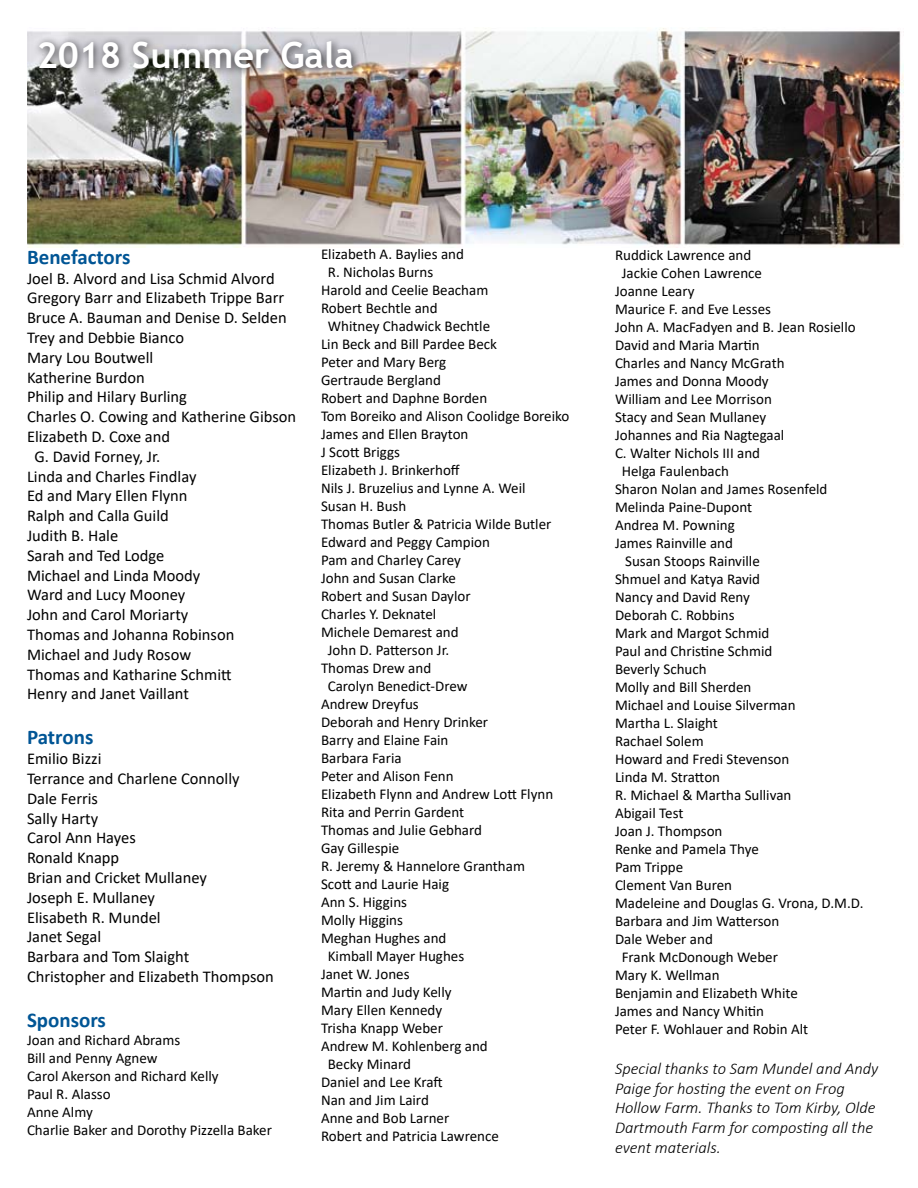
<style>
.page{position:relative;width:918px;height:1188px;background:#fff}
.page>*{position:absolute;margin:0;border:0;box-sizing:border-box;transform-origin:0 0}
.t1{font:700 36px "Trebuchet MS";color:#fff}
.t2{font:700 21px "Calibri";color:#005595}
.t3{font:16.5px/19.8px "Calibri";color:#000}
.t4{font:italic 300 16.5px/19.8px "Calibri";color:#000}
.t5{font:15px/18px "Calibri";color:#000}
</style>
<div class="page">
<img style="left:27px;top:28px;width:877px;height:219px">
<div style="left:33px;top:35px;width:410px;height:75px;background:#000;opacity:.75"></div>
<h1 class="t1" style="left:37px;top:33px;width:318px">2018 Summer Gala</h1>
<h2 class="t2" style="left:27px;top:242px;width:105px">Benefactors</h2>
<p class="t3" style="left:27px;top:268px;width:249px">Joel B. Alvord and Lisa Schmid Alvord</p>
<p class="t3" style="left:27px;top:288px;width:259px">Gregory Barr and Elizabeth Trippe Barr</p>
<p class="t3" style="left:27px;top:307px;width:261px">Bruce A. Bauman and Denise D. Selden</p>
<p class="t3" style="left:27px;top:327px;width:159px">Trey and Debbie Bianco</p>
<p class="t3" style="left:27px;top:347px;width:128px">Mary Lou Boutwell</p>
<p class="t3" style="left:27px;top:367px;width:119px">Katherine Burdon</p>
<p class="t3" style="left:27px;top:387px;width:162px">Philip and Hilary Burling</p>
<p class="t3" style="left:27px;top:406px;width:271px">Charles O. Cowing and Katherine Gibson</p>
<p class="t3" style="left:27px;top:426px;width:145px">Elizabeth D. Coxe and</p>
<p class="t3" style="left:34px;top:446px;width:127px">G. David Forney, Jr.</p>
<p class="t3" style="left:27px;top:466px;width:171px">Linda and Charles Findlay</p>
<p class="t3" style="left:27px;top:486px;width:162px">Ed and Mary Ellen Flynn</p>
<p class="t3" style="left:27px;top:505px;width:143px">Ralph and Calla Guild</p>
<p class="t3" style="left:27px;top:525px;width:93px">Judith B. Hale</p>
<p class="t3" style="left:27px;top:545px;width:139px">Sarah and Ted Lodge</p>
<p class="t3" style="left:27px;top:565px;width:175px">Michael and Linda Moody</p>
<p class="t3" style="left:27px;top:585px;width:160px">Ward and Lucy Mooney</p>
<p class="t3" style="left:27px;top:604px;width:163px">John and Carol Moriarty</p>
<p class="t3" style="left:27px;top:624px;width:209px">Thomas and Johanna Robinson</p>
<p class="t3" style="left:27px;top:644px;width:166px">Michael and Judy Rosow</p>
<p class="t3" style="left:27px;top:664px;width:206px">Thomas and Katharine Schmitt</p>
<p class="t3" style="left:27px;top:684px;width:164px">Henry and Janet Vaillant</p>
<h2 class="t2" style="left:27px;top:723px;width:68px">Patrons</h2>
<p class="t3" style="left:27px;top:748px;width:248px">Emilio Bizzi<br>Terrance and Charlene Connolly<br>Dale Ferris<br>Sally Harty<br>Carol Ann Hayes<br>Ronald Knapp<br>Brian and Cricket Mullaney<br>Joseph E. Mullaney<br>Elisabeth R. Mundel<br>Janet Segal<br>Barbara and Tom Slaight<br>Christopher and Elizabeth Thompson</p>
<h2 class="t2" style="left:27px;top:1005px;width:81px">Sponsors</h2>
<p class="t5" style="left:27px;top:1031px;width:246px">Joan and Richard Abrams<br>Bill and Penny Agnew<br>Carol Akerson and Richard Kelly<br>Paul R. Alasso<br>Anne Almy<br>Charlie Baker and Dorothy Pizzella Baker</p>
<p class="t5" style="left:321px;top:245px;width:144px">Elizabeth A. Baylies and</p>
<p class="t5" style="left:328px;top:263px;width:107px">R. Nicholas Burns</p>
<p class="t5" style="left:321px;top:281px;width:169px">Harold and Ceelie Beacham</p>
<p class="t5" style="left:321px;top:299px;width:118px">Robert Bechtle and</p>
<p class="t5" style="left:328px;top:317px;width:164px">Whitney Chadwick Bechtle</p>
<p class="t5" style="left:321px;top:335px;width:178px">Lin Beck and Bill Pardee Beck</p>
<p class="t5" style="left:321px;top:353px;width:127px">Peter and Mary Berg</p>
<p class="t5" style="left:321px;top:371px;width:121px">Gertraude Bergland</p>
<p class="t5" style="left:321px;top:389px;width:168px">Robert and Daphne Borden</p>
<p class="t5" style="left:321px;top:407px;width:250px">Tom Boreiko and Alison Coolidge Boreiko</p>
<p class="t5" style="left:321px;top:425px;width:149px">James and Ellen Brayton</p>
<p class="t5" style="left:321px;top:443px;width:81px">J Scott Briggs</p>
<p class="t5" style="left:321px;top:461px;width:140px">Elizabeth J. Brinkerhoff</p>
<p class="t5" style="left:321px;top:479px;width:206px">Nils J. Bruzelius and Lynne A. Weil</p>
<p class="t5" style="left:321px;top:497px;width:87px">Susan H. Bush</p>
<p class="t5" style="left:321px;top:515px;width:232px">Thomas Butler &amp; Patricia Wilde Butler</p>
<p class="t5" style="left:321px;top:533px;width:170px">Edward and Peggy Campion</p>
<p class="t5" style="left:321px;top:551px;width:141px">Pam and Charley Carey</p>
<p class="t5" style="left:321px;top:569px;width:136px">John and Susan Clarke</p>
<p class="t5" style="left:321px;top:587px;width:151px">Robert and Susan Daylor</p>
<p class="t5" style="left:321px;top:605px;width:117px">Charles Y. Deknatel</p>
<p class="t5" style="left:321px;top:623px;width:139px">Michele Demarest and</p>
<p class="t5" style="left:328px;top:641px;width:123px">John D. Patterson Jr.</p>
<p class="t5" style="left:321px;top:659px;width:112px">Thomas Drew and</p>
<p class="t5" style="left:328px;top:677px;width:141px">Carolyn Benedict-Drew</p>
<p class="t5" style="left:321px;top:695px;width:99px">Andrew Dreyfus</p>
<p class="t5" style="left:321px;top:713px;width:169px">Deborah and Henry Drinker</p>
<p class="t5" style="left:321px;top:731px;width:129px">Barry and Elaine Fain</p>
<p class="t5" style="left:321px;top:749px;width:82px">Barbara Faria</p>
<p class="t5" style="left:321px;top:767px;width:134px">Peter and Alison Fenn</p>
<p class="t5" style="left:321px;top:785px;width:234px">Elizabeth Flynn and Andrew Lott Flynn</p>
<p class="t5" style="left:321px;top:803px;width:145px">Rita and Perrin Gardent</p>
<p class="t5" style="left:321px;top:821px;width:163px">Thomas and Julie Gebhard</p>
<p class="t5" style="left:321px;top:839px;width:80px">Gay Gillespie</p>
<p class="t5" style="left:321px;top:857px;width:206px">R. Jeremy &amp; Hannelore Grantham</p>
<p class="t5" style="left:321px;top:875px;width:130px">Scott and Laurie Haig</p>
<p class="t5" style="left:321px;top:893px;width:88px">Ann S. Higgins</p>
<p class="t5" style="left:321px;top:911px;width:84px">Molly Higgins</p>
<p class="t5" style="left:321px;top:929px;width:127px">Meghan Hughes and</p>
<p class="t5" style="left:328px;top:947px;width:138px">Kimball Mayer Hughes</p>
<p class="t5" style="left:321px;top:965px;width:90px">Janet W. Jones</p>
<p class="t5" style="left:321px;top:983px;width:132px">Martin and Judy Kelly</p>
<p class="t5" style="left:321px;top:1001px;width:123px">Mary Ellen Kennedy</p>
<p class="t5" style="left:321px;top:1019px;width:123px">Trisha Knapp Weber</p>
<p class="t5" style="left:321px;top:1037px;width:168px">Andrew M. Kohlenberg and</p>
<p class="t5" style="left:328px;top:1055px;width:85px">Becky Minard</p>
<p class="t5" style="left:321px;top:1073px;width:123px">Daniel and Lee Kraft</p>
<p class="t5" style="left:321px;top:1091px;width:109px">Nan and Jim Laird</p>
<p class="t5" style="left:321px;top:1109px;width:130px">Anne and Bob Larner</p>
<p class="t5" style="left:321px;top:1127px;width:179px">Robert and Patricia Lawrence</p>
<p class="t5" style="left:615px;top:246px;width:138px">Ruddick Lawrence and</p>
<p class="t5" style="left:622px;top:264px;width:142px">Jackie Cohen Lawrence</p>
<p class="t5" style="left:615px;top:282px;width:81px">Joanne Leary</p>
<p class="t5" style="left:615px;top:300px;width:158px">Maurice F. and Eve Lesses</p>
<p class="t5" style="left:615px;top:318px;width:242px">John A. MacFadyen and B. Jean Rosiello</p>
<p class="t5" style="left:615px;top:336px;width:146px">David and Maria Martin</p>
<p class="t5" style="left:615px;top:354px;width:171px">Charles and Nancy McGrath</p>
<p class="t5" style="left:615px;top:372px;width:155px">James and Donna Moody</p>
<p class="t5" style="left:615px;top:390px;width:158px">William and Lee Morrison</p>
<p class="t5" style="left:615px;top:408px;width:153px">Stacy and Sean Mullaney</p>
<p class="t5" style="left:615px;top:426px;width:171px">Johannes and Ria Nagtegaal</p>
<p class="t5" style="left:615px;top:444px;width:147px">C. Walter Nichols III and</p>
<p class="t5" style="left:622px;top:462px;width:109px">Helga Faulenbach</p>
<p class="t5" style="left:615px;top:480px;width:214px">Sharon Nolan and James Rosenfeld</p>
<p class="t5" style="left:615px;top:498px;width:139px">Melinda Paine-Dupont</p>
<p class="t5" style="left:615px;top:516px;width:121px">Andrea M. Powning</p>
<p class="t5" style="left:615px;top:534px;width:119px">James Rainville and</p>
<p class="t5" style="left:625px;top:552px;width:136px">Susan Stoops Rainville</p>
<p class="t5" style="left:615px;top:570px;width:147px">Shmuel and Katya Ravid</p>
<p class="t5" style="left:615px;top:588px;width:136px">Nancy and David Reny</p>
<p class="t5" style="left:615px;top:606px;width:121px">Deborah C. Robbins</p>
<p class="t5" style="left:615px;top:624px;width:156px">Mark and Margot Schmid</p>
<p class="t5" style="left:615px;top:642px;width:159px">Paul and Christine Schmid</p>
<p class="t5" style="left:615px;top:660px;width:93px">Beverly Schuch</p>
<p class="t5" style="left:615px;top:678px;width:138px">Molly and Bill Sherden</p>
<p class="t5" style="left:615px;top:696px;width:182px">Michael and Louise Silverman</p>
<p class="t5" style="left:615px;top:714px;width:104px">Martha L. Slaight</p>
<p class="t5" style="left:615px;top:732px;width:90px">Rachael Solem</p>
<p class="t5" style="left:615px;top:750px;width:176px">Howard and Fredi Stevenson</p>
<p class="t5" style="left:615px;top:768px;width:107px">Linda M. Stratton</p>
<p class="t5" style="left:615px;top:786px;width:178px">R. Michael &amp; Martha Sullivan</p>
<p class="t5" style="left:615px;top:804px;width:70px">Abigail Test</p>
<p class="t5" style="left:615px;top:822px;width:109px">Joan J. Thompson</p>
<p class="t5" style="left:615px;top:840px;width:145px">Renke and Pamela Thye</p>
<p class="t5" style="left:615px;top:858px;width:70px">Pam Trippe</p>
<p class="t5" style="left:615px;top:876px;width:119px">Clement Van Buren</p>
<p class="t5" style="left:615px;top:894px;width:250px">Madeleine and Douglas G. Vrona, D.M.D.</p>
<p class="t5" style="left:615px;top:912px;width:166px">Barbara and Jim Watterson</p>
<p class="t5" style="left:615px;top:930px;width:99px">Dale Weber and</p>
<p class="t5" style="left:622px;top:948px;width:158px">Frank McDonough Weber</p>
<p class="t5" style="left:615px;top:966px;width:106px">Mary K. Wellman</p>
<p class="t5" style="left:615px;top:984px;width:184px">Benjamin and Elizabeth White</p>
<p class="t5" style="left:615px;top:1002px;width:151px">James and Nancy Whitin</p>
<p class="t5" style="left:615px;top:1020px;width:195px">Peter F. Wohlauer and Robin Alt</p>
<p class="t4" style="left:615px;top:1058px;width:265px">Special thanks to Sam Mundel and Andy<br>Paige for hosting the event on Frog<br>Hollow Farm. Thanks to Tom Kirby, Olde<br>Dartmouth Farm for composting all the event materials.</p>
</div>
